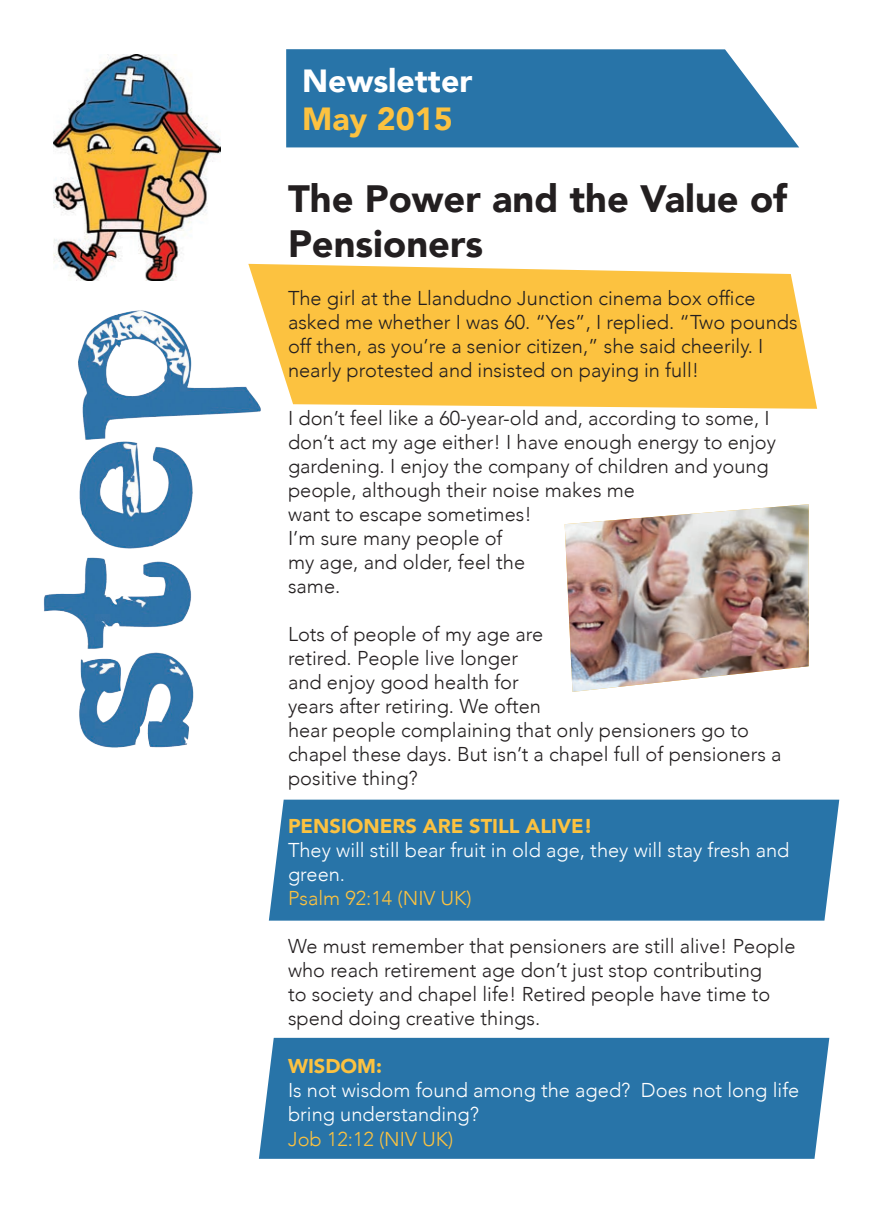
<style>
.page{position:relative;width:874px;height:1225px;background:#fff}
.page>*{position:absolute;margin:0;border:0;box-sizing:border-box;transform-origin:0 0}
.t1{font:900 38px/45.6px "Avenir";color:#231f20}
.t2{font:900 32px "Avenir";color:#fff}
.t3{font:900 32px "Avenir";color:#fcc240}
.t4{font:300 20px/24px "Avenir";color:#231f20}
.t5{font:300 20px/24px "Avenir";color:#fff}
.t6{font:300 20px "Avenir";color:#fcc240}
.t7{font:900 20px "Avenir";color:#fcc240}
</style>
<div class="page">
<svg style="left:248px;top:264px;width:568px;height:145px;background:#fcc750"></svg>
<img style="left:564px;top:504px;width:244px;height:188px">
<div style="left:269px;top:799px;width:569px;height:121px;background:#2874a8"></div>
<div style="left:259px;top:1037px;width:569px;height:121px;background:#2874a8"></div>
<img style="left:54px;top:55px;width:166px;height:226px">
<svg style="left:286px;top:49px;width:512px;height:98px;background:#377dae"></svg>
<img style="left:43px;top:303px;width:226px;height:445px">
<p class="t2" style="left:302px;top:53px;width:172px">Newsletter</p>
<p class="t3" style="left:302px;top:91px;width:152px">May 2015</p>
<p class="t1" style="left:288px;top:174px;width:500px">The Power and the Value of<br>Pensioners</p>
<p class="t4" style="left:288px;top:286px;width:511px">The girl at the Llandudno Junction cinema box office asked me whether I was 60. “Yes”, I replied. “Two pounds off then, as you’re a senior citizen,” she said cheerily. I nearly protested and insisted on paying in full!</p>
<p class="t4" style="left:288px;top:406px;width:489px">I don’t feel like a 60-year-old and, according to some, I don’t act my age either! I have enough energy to enjoy gardening. I enjoy the company of children and young people, although their noise makes me<br>want to escape sometimes!<br>I’m sure many people of<br>my age, and older, feel the<br>same.</p>
<p class="t4" style="left:288px;top:622px;width:494px">Lots of people of my age are<br>retired. People live longer<br>and enjoy good health for<br>years after retiring. We often<br>hear people complaining that only pensioners go to chapel these days. But isn’t a chapel full of pensioners a positive thing?</p>
<p class="t7" style="left:288px;top:809px;width:306px">PENSIONERS ARE STILL ALIVE!</p>
<p class="t5" style="left:288px;top:838px;width:502px">They will still bear fruit in old age, they will stay fresh and green.</p>
<p class="t6" style="left:288px;top:886px;width:185px">Psalm 92:14 (NIV UK)</p>
<p class="t4" style="left:288px;top:934px;width:508px">We must remember that pensioners are still alive! People who reach retirement age don’t just stop contributing<br>to society and chapel life! Retired people have time to spend doing creative things.</p>
<p class="t7" style="left:288px;top:1049px;width:96px">WISDOM:</p>
<p class="t5" style="left:288px;top:1078px;width:512px">Is not wisdom found among the aged? Does not long life bring understanding?</p>
<p class="t6" style="left:288px;top:1126px;width:167px">Job 12:12 (NIV UK)</p>
</div>
